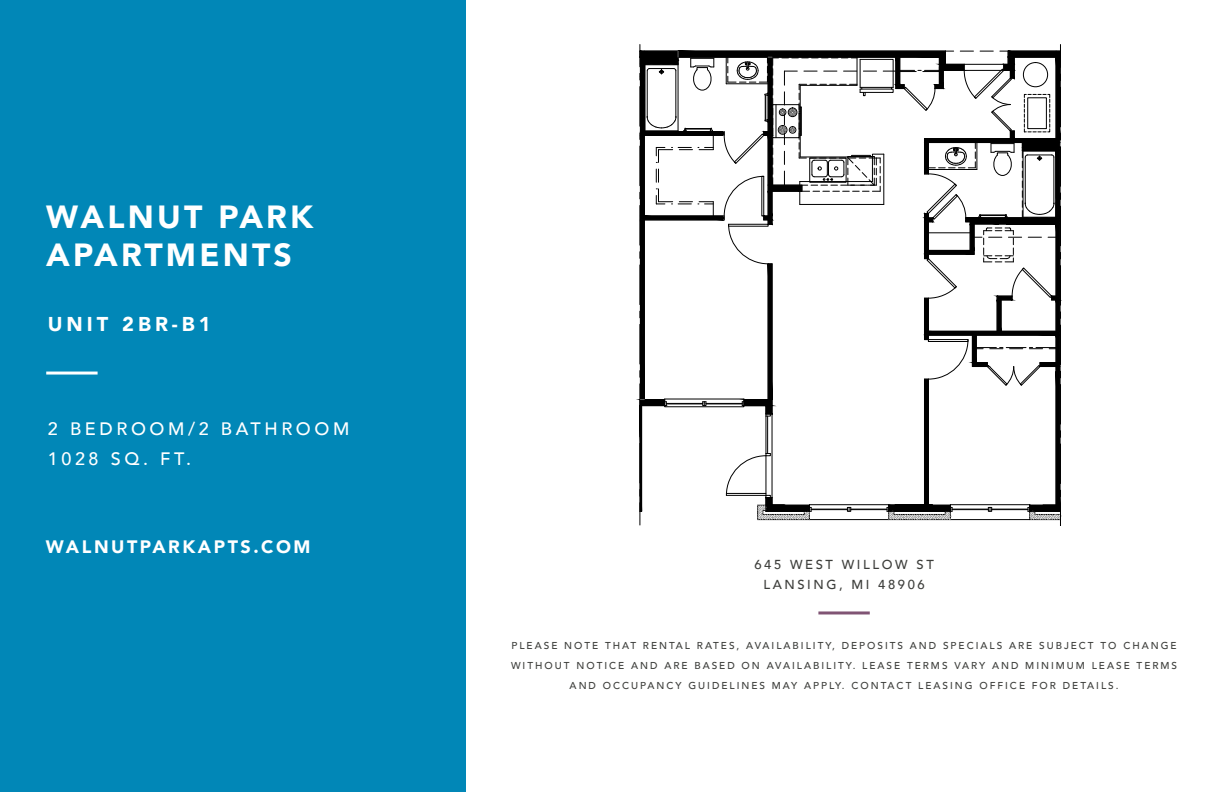
<style>
.page{position:relative;width:1224px;height:792px;background:#fff}
.page>*{position:absolute;margin:0;border:0;box-sizing:border-box;transform-origin:0 0}
.t1{font:900 32px/38.4px "Avenir";letter-spacing:.1em;color:#fff}
.t2{font:900 20px "Avenir";letter-spacing:.2em;color:#fff}
.t3{font:500 18px/30px "Avenir";letter-spacing:.2em;color:#fff}
.t4{font:900 18px "Avenir";letter-spacing:.14em;color:#fff}
.t5{font:500 13px/20px "Avenir";letter-spacing:.2em;color:#3d3e3b;text-align:center}
.t6{font:500 10px/20px "Avenir";letter-spacing:.2em;color:#3d3e3b;text-align:center}
</style>
<div class="page">
<div style="left:0;top:0;width:466px;height:792px;background:#0187b7"></div>
<hr style="left:46px;top:372px;width:52px;height:3px;background:#fff">
<hr style="left:818px;top:611px;width:52px;height:3px;background:#805474">
<svg style="left:639px;top:45px;width:422px;height:481px"></svg>
<h1 class="t1" style="left:46px;top:197px;width:269px">WALNUT PARK<br>APARTMENTS</h1>
<p class="t2" style="left:48px;top:307px;width:164px">UNIT 2BR-B1</p>
<p class="t3" style="left:48px;top:413px;width:303px">2 BEDROOM/2 BATHROOM<br>1028 SQ. FT.</p>
<h3 class="t4" style="left:46px;top:532px;width:266px">WALNUTPARKAPTS.COM</h3>
<h3 class="t5" style="left:754px;top:554px;width:181px">645 WEST WILLOW ST<br>LANSING, MI 48906</h3>
<p class="t6" style="left:511px;top:635px;width:668px">PLEASE NOTE THAT RENTAL RATES, AVAILABILITY, DEPOSITS AND SPECIALS ARE SUBJECT TO CHANGE<br>WITHOUT NOTICE AND ARE BASED ON AVAILABILITY. LEASE TERMS VARY AND MINIMUM LEASE TERMS<br>AND OCCUPANCY GUIDELINES MAY APPLY. CONTACT LEASING OFFICE FOR DETAILS.</p>
</div>
